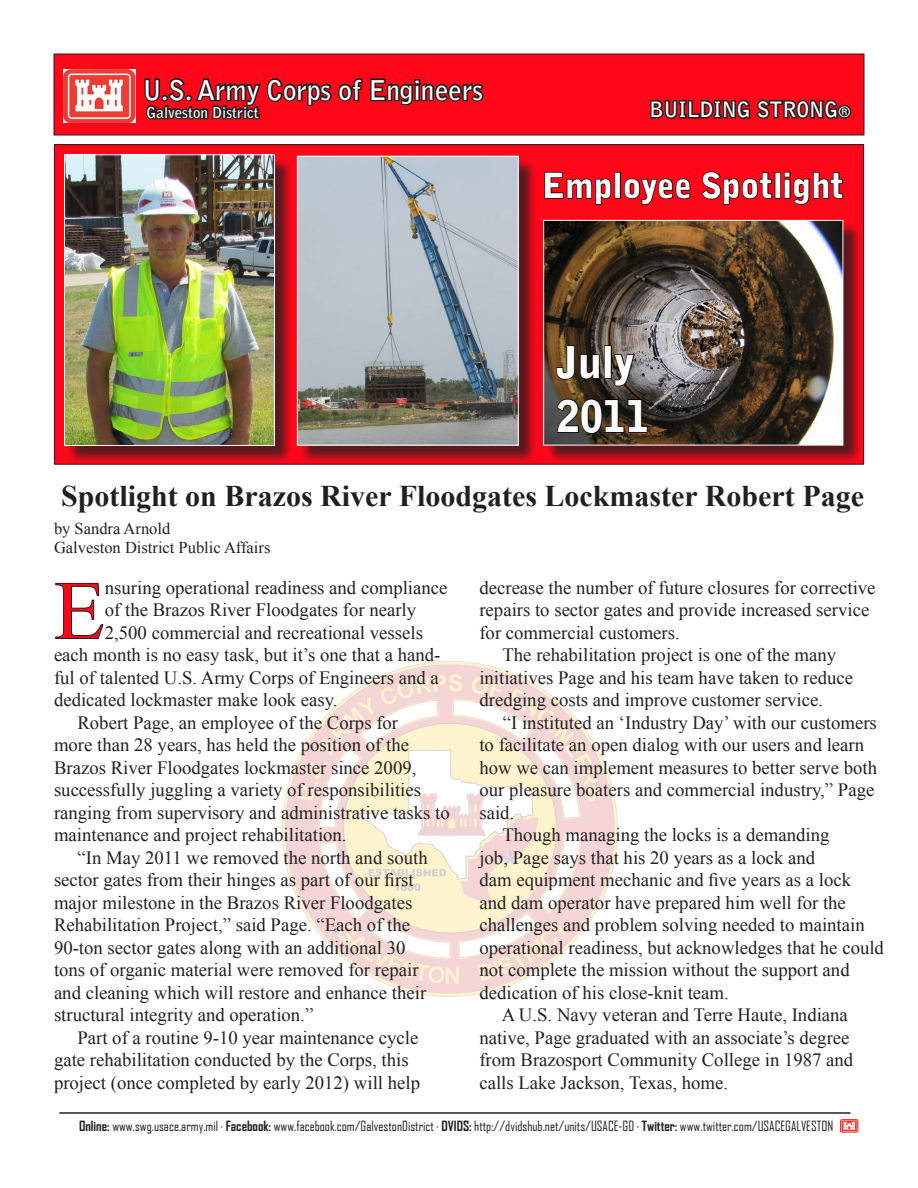
<style>
.page{position:relative;width:918px;height:1188px;background:#fff}
.page>*{position:absolute;margin:0;border:0;box-sizing:border-box;transform-origin:0 0}
.t1{font:83.25px "Times New Roman";color:#ff0719}
.t2{font:900 43.5px "Bell Gothic Std";letter-spacing:-.01em;color:#fff}
.t3{font:900 34.5px "Bell Gothic Std";color:#fff}
.t4{font:700 30px "Times New Roman";color:#231f20}
.Company_Name{font:700 27px "Bell Gothic Std";color:#fff}
.Company_Name-2{font:700 21px "Bell Gothic Std";color:#fff}
.t5{font:18.75px/22.5px "Times New Roman";color:#231f20}
.t6{font:16.5px "Times New Roman";color:#231f20}
.Company_Name-3{font:700 15px "Bell Gothic Std";color:#fff}
.Address{font:13.5px "Agency FB";color:#231f20}
.s1{font-size:15px}
.s2{font-weight:700}
</style>
<div class="page">
<div style="left:54px;top:145px;width:810px;height:319px;background:#ff0719"></div>
<img style="left:283px;top:661px;width:335px;height:335px">
<div style="left:54px;top:54px;width:810px;height:81px;background:#ff0719"></div>
<svg style="left:143px;top:78px;width:343px;height:58px"></svg>
<img style="left:64px;top:69px;width:71px;height:54px">
<svg style="left:650px;top:99px;width:202px;height:20px"></svg>
<hr style="left:59px;top:1112px;width:792px;height:2px;background:#231f20">
<img style="left:840px;top:1119px;width:18px;height:13px">
<svg style="left:55px;top:583px;width:49px;height:56px"></svg>
<div style="left:66px;top:157px;width:228px;height:308px;background:#231f20;opacity:.75"></div>
<img style="left:66px;top:156px;width:207px;height:288px">
<div style="left:64px;top:154px;width:211px;height:292px;border:1px solid #faffff"></div>
<div style="left:299px;top:158px;width:238px;height:306px;background:#231f20;opacity:.75"></div>
<img style="left:299px;top:158px;width:218px;height:285px">
<div style="left:297px;top:156px;width:222px;height:289px;border:1px solid #fffdfa"></div>
<div style="left:546px;top:222px;width:316px;height:242px;background:#231f20;opacity:.75"></div>
<img style="left:545px;top:222px;width:296px;height:222px">
<div style="left:543px;top:220px;width:300px;height:226px;border:1px solid #fffdfa"></div>
<svg style="left:544px;top:171px;width:68px;height:34px"></svg>
<div style="left:615px;top:172px;width:6px;height:27px;border:2px solid #000"></div>
<svg style="left:624px;top:178px;width:67px;height:27px"></svg>
<svg style="left:701px;top:171px;width:72px;height:34px"></svg>
<div style="left:775px;top:172px;width:6px;height:27px;border:2px solid #000"></div>
<svg style="left:784px;top:171px;width:60px;height:34px"></svg>
<svg style="left:555px;top:345px;width:45px;height:36px;background:#3c2d19"></svg>
<div style="left:604px;top:345px;width:8px;height:34px;border:2px solid #000"></div>
<svg style="left:613px;top:353px;width:23px;height:34px"></svg>
<svg style="left:556px;top:398px;width:92px;height:37px;background:#31281c"></svg>
<p class="Company_Name" style="left:142px;top:74px;width:342px">U.S. Army Corps of Engineers</p>
<p class="Company_Name-3" style="left:147px;top:103px;width:114px">Galveston District</p>
<p class="Company_Name-2" style="left:649px;top:97px;width:202px">BUILDING STRONG<span class="s1">®</span></p>
<p class="t3" style="left:542px;top:166px;width:303px">Employee Spotlight</p>
<p class="t2" style="left:557px;top:337px;width:80px">July</p>
<p class="t2" style="left:557px;top:391px;width:94px">2011</p>
<p class="t4" style="left:61px;top:476px;width:805px">Spotlight on Brazos River Floodgates Lockmaster Robert Page</p>
<p class="t6" style="left:54px;top:517px;width:118px">by Sandra Arnold</p>
<p class="t6" style="left:54px;top:537px;width:218px">Galveston District Public Affairs</p>
<p class="t1" style="left:54px;top:555px;width:52px">E</p>
<p class="t5" style="left:105px;top:576px;width:344px">nsuring operational readiness and compliance</p>
<p class="t5" style="left:105px;top:598px;width:313px">of the Brazos River Floodgates for nearly</p>
<p class="t5" style="left:105px;top:621px;width:320px">2,500 commercial and recreational vessels</p>
<p class="t5" style="left:54px;top:643px;width:388px">each month is no easy task, but it’s one that a hand-</p>
<p class="t5" style="left:54px;top:666px;width:386px">ful of talented U.S. Army Corps of Engineers and a</p>
<p class="t5" style="left:54px;top:688px;width:285px">dedicated lockmaster make look easy.</p>
<p class="t5" style="left:54px;top:711px;width:397px;text-indent:23px">Robert Page, an employee of the Corps for<br>more than 28 years, has held the position of the Brazos River Floodgates lockmaster since 2009, successfully juggling a variety of responsibilities ranging from supervisory and administrative tasks to maintenance and project rehabilitation.</p>
<p class="t5" style="left:54px;top:846px;width:375px;text-indent:23px">“In May 2011 we removed the north and south sector gates from their hinges as part of our first major milestone in the Brazos River Floodgates Rehabilitation Project,” said Page. “Each of the 90-ton sector gates along with an additional 30 tons of organic material were removed for repair and cleaning which will restore and enhance their structural integrity and operation.”</p>
<p class="t5" style="left:54px;top:1026px;width:368px;text-indent:23px">Part of a routine 9-10 year maintenance cycle gate rehabilitation conducted by the Corps, this project (once completed by early 2012) will help</p>
<p class="t5" style="left:479px;top:576px;width:398px">decrease the number of future closures for corrective repairs to sector gates and provide increased service for commercial customers.</p>
<p class="t5" style="left:479px;top:643px;width:375px;text-indent:23px">The rehabilitation project is one of the many initiatives Page and his team have taken to reduce dredging costs and improve customer service.</p>
<p class="t5" style="left:479px;top:711px;width:399px;text-indent:23px">“I instituted an ‘Industry Day’ with our customers to facilitate an open dialog with our users and learn how we can implement measures to better serve both our pleasure boaters and commercial industry,” Page said.</p>
<p class="t5" style="left:479px;top:823px;width:406px;text-indent:23px">Though managing the locks is a demanding<br>job, Page says that his 20 years as a lock and<br>dam equipment mechanic and five years as a lock<br>and dam operator have prepared him well for the challenges and problem solving needed to maintain operational readiness, but acknowledges that he could not complete the mission without the support and dedication of his close-knit team.</p>
<p class="t5" style="left:479px;top:1003px;width:375px;text-indent:22px">A U.S. Navy veteran and Terre Haute, Indiana native, Page graduated with an associate’s degree from Brazosport Community College in 1987 and calls Lake Jackson, Texas, home.</p>
<p class="Address" style="left:79px;top:1118px;width:756px"><span class="s2">Online:</span> www.swg.usace.army.mil · <span class="s2">Facebook:</span> www.facebook.com/GalvestonDistrict · <span class="s2">DVIDS:</span> http://dvidshub.net/units/USACE-GD · <span class="s2">Twitter:</span> www.twitter.com/USACEGALVESTON</p>
</div>
